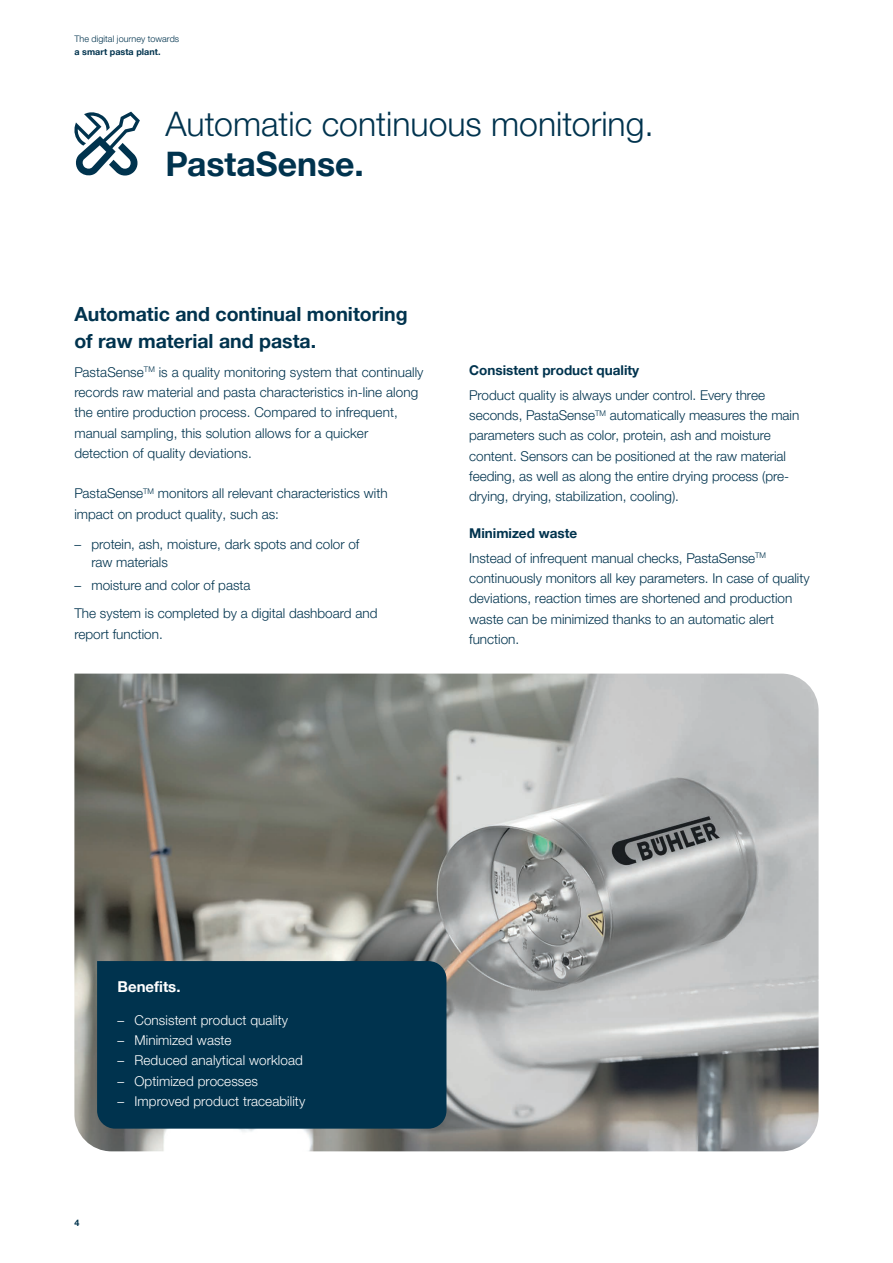
<style>
.page{position:relative;width:893px;height:1263px;background:#fff}
.page>*{position:absolute;margin:0;border:0;box-sizing:border-box;transform-origin:0 0}
.t1{font:300 33.75px "Helvetica Neue LTW1 G";color:#00334e}
.t2{font:700 33.75px "Helvetica Neue LTW1 G";color:#00334e}
.t3{font:700 19.5px/27px "Helvetica Neue LTW1 G";color:#00334e}
.t4{font:700 15px "Helvetica Neue LTW1 G";color:#fff}
.t5{font:300 13.5px/20.2px "Helvetica Neue LTW1 G";color:#00334e}
.t6{font:300 13.5px "Helvetica Neue LTW1 G";letter-spacing:.005em;color:#fff}
.t7{font:700 13.5px "Helvetica Neue LTW1 G";color:#00334e}
.t8{font:300 9px "Helvetica Neue LTW1 G";letter-spacing:.005em;color:#00334e}
.t9{font:700 9px "Helvetica Neue LTW1 G";letter-spacing:.005em;color:#00334e}
.s1{font-weight:700}
</style>
<div class="page">
<img style="left:74px;top:674px;width:745px;height:477px">
<svg style="left:74px;top:111px;width:66px;height:65px"></svg>
<div style="left:97px;top:961px;width:349px;height:167px;background:#00334e"></div>
<p class="t8" style="left:74px;top:33px;width:106px">The digital journey towards</p>
<p class="t9" style="left:74px;top:47px;width:88px">a smart pasta plant.</p>
<h1 class="t1" style="left:165px;top:103px;width:490px">Automatic continuous monitoring.</h1>
<h1 class="t2" style="left:165px;top:143px;width:200px">PastaSense.</h1>
<h2 class="t3" style="left:74px;top:300px;width:335px">Automatic and continual monitoring of raw material and pasta.</h2>
<p class="t5" style="left:74px;top:362px;width:351px">PastaSense<sup>TM</sup> is a quality monitoring system that continually records raw material and pasta characteristics in-line along the entire production process. Compared to infrequent, manual sampling, this solution allows for a quicker detection of quality deviations.</p>
<p class="t5" style="left:74px;top:483px;width:315px">PastaSense<sup>TM</sup> monitors all relevant characteristics with impact on product quality, such as:</p>
<p class="t5" style="left:91px;top:535px;width:270px;line-height:18px;text-indent:-17px">– protein, ash, moisture, dark spots and color of raw materials</p>
<p class="t5" style="left:74px;top:570px;width:305px;line-height:28.8px">– moisture and color of pasta<br>The system is completed by a digital dashboard and</p>
<p class="t5" style="left:74px;top:624px;width:90px">report function.</p>
<p class="t7" style="left:469px;top:362px;width:172px">Consistent product quality</p>
<p class="t5" style="left:469px;top:385px;width:332px">Product quality is always under control. Every three seconds, PastaSense<sup>TM</sup> automatically measures the main parameters such as color, protein, ash and moisture content. Sensors can be positioned at the raw material feeding, as well as along the entire drying process (pre&shy;drying, drying, stabilization, cooling).</p>
<p class="t5" style="left:469px;top:521px;width:298px;line-height:24.5px"><span class="s1">Minimized waste<br></span>Instead of infrequent manual checks, PastaSense<sup>TM</sup></p>
<p class="t5" style="left:469px;top:568px;width:342px">continuously monitors all key parameters. In case of quality deviations, reaction times are shortened and production waste can be minimized thanks to an automatic alert function.</p>
<p class="t4" style="left:117px;top:977px;width:65px">Benefits.</p>
<p class="t6" style="left:117px;top:1012px;width:172px">– Consistent product quality</p>
<p class="t6" style="left:117px;top:1032px;width:116px">– Minimized waste</p>
<p class="t6" style="left:117px;top:1052px;width:187px">– Reduced analytical workload</p>
<p class="t6" style="left:117px;top:1072px;width:142px">– Optimized processes</p>
<p class="t6" style="left:117px;top:1093px;width:189px">– Improved product traceability</p>
<p class="t9" style="left:74px;top:1217px;width:7px">4</p>
</div>
